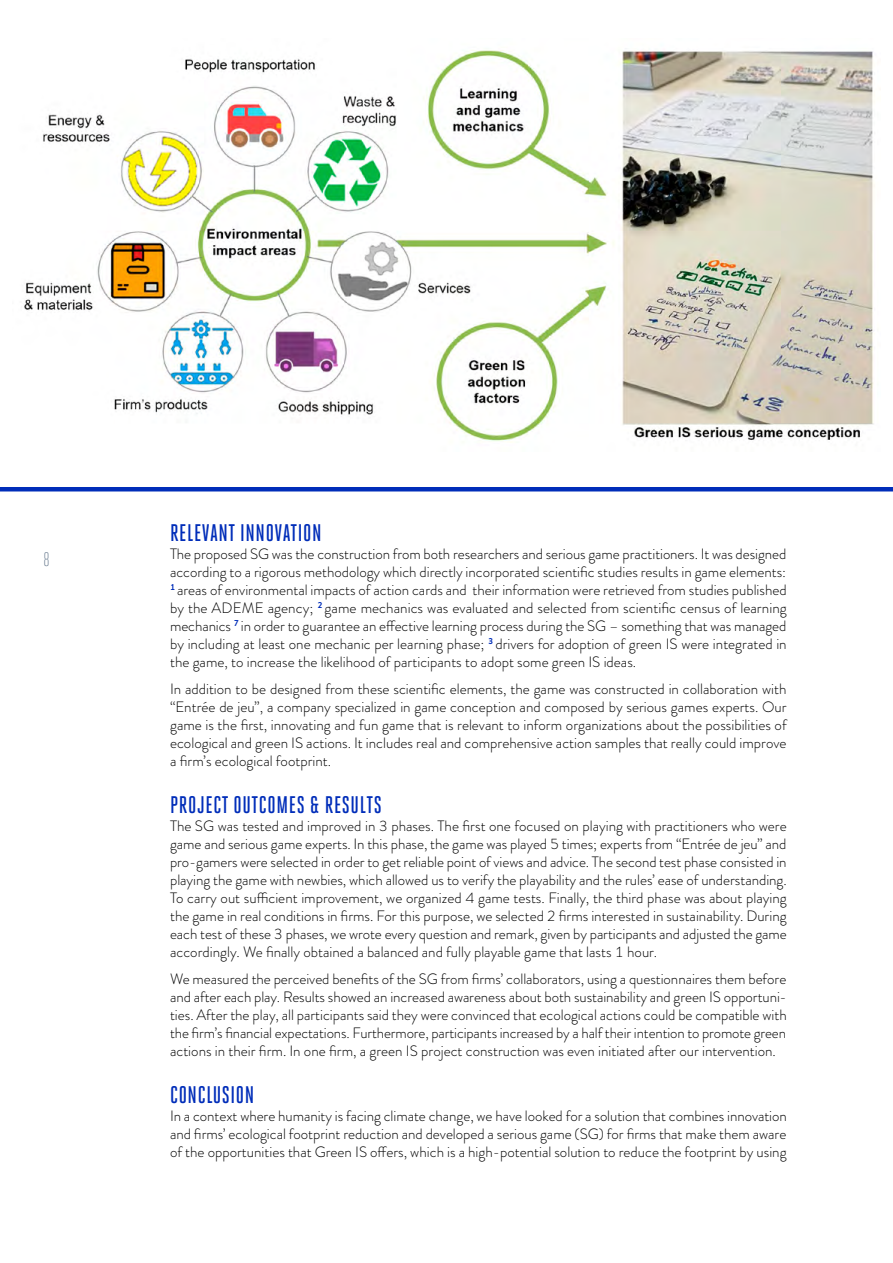
<style>
.page{position:relative;width:893px;height:1263px;background:#fff}
.page>*{position:absolute;margin:0;border:0;box-sizing:border-box;transform-origin:0 0}
.t1{font:500 24px "Heroic Condensed";letter-spacing:.025em;color:#002db9}
.t2{font:300 19.5px "Heroic Condensed";color:#677a8e}
.t3{font:300 15px/18px "Brandon Grotesque";color:#000;text-align:justify}
</style>
<div class="page">
<hr style="left:0;top:487px;width:893px;height:4px;background:#002db9">
<img style="left:24px;top:50px;width:851px;height:393px">
<h2 class="t2" style="left:43px;top:548px;width:8px">8</h2>
<h1 class="t1" style="left:170px;top:519px;width:153px">RELEVANT INNOVATION</h1>
<p class="t3" style="left:170px;top:545px;width:618px">The proposed SG was the construction from both researchers and serious game practitioners. It was designed according to a rigorous methodology which directly incorporated scientific studies results in game elements:<br><sup>1</sup> areas of environmental impacts of action cards and their information were retrieved from studies published by the ADEME agency; <sup>2</sup> game mechanics was evaluated and selected from scientific census of learning mechanics <sup>7</sup> in order to guarantee an effective learning process during the SG – something that was managed by including at least one mechanic per learning phase; <sup>3</sup> drivers for adoption of green IS were integrated in the game, to increase the likelihood of participants to adopt some green IS ideas.</p>
<p class="t3" style="left:170px;top:680px;width:618px">In addition to be designed from these scientific elements, the game was constructed in collaboration with “Entrée de jeu”, a company specialized in game conception and composed by serious games experts. Our game is the first, innovating and fun game that is relevant to inform organizations about the possibilities of ecological and green IS actions. It includes real and comprehensive action samples that really could improve a firm’s ecological footprint.</p>
<h1 class="t1" style="left:170px;top:791px;width:213px">PROJECT OUTCOMES &amp; RESULTS</h1>
<p class="t3" style="left:170px;top:816px;width:618px">The SG was tested and improved in 3 phases. The first one focused on playing with practitioners who were game and serious game experts. In this phase, the game was played 5 times; experts from “Entrée de jeu” and pro-gamers were selected in order to get reliable point of views and advice. The second test phase consisted in playing the game with newbies, which allowed us to verify the playability and the rules’ ease of understanding.<br>To carry out sufficient improvement, we organized 4 game tests. Finally, the third phase was about playing the game in real conditions in firms. For this purpose, we selected 2 firms interested in sustainability. During each test of these 3 phases, we wrote every question and remark, given by participants and adjusted the game accordingly. We finally obtained a balanced and fully playable game that lasts 1 hour.</p>
<p class="t3" style="left:170px;top:969px;width:618px">We measured the perceived benefits of the SG from firms’ collaborators, using a questionnaires them before and after each play. Results showed an increased awareness about both sustainability and green IS opportuni&shy;ties. After the play, all participants said they were convinced that ecological actions could be compatible with the firm’s financial expectations. Furthermore, participants increased by a half their intention to promote green actions in their firm. In one firm, a green IS project construction was even initiated after our intervention.</p>
<h1 class="t1" style="left:170px;top:1081px;width:86px">CONCLUSION</h1>
<p class="t3" style="left:170px;top:1106px;width:618px">In a context where humanity is facing climate change, we have looked for a solution that combines innovation and firms’ ecological footprint reduction and developed a serious game (SG) for firms that make them aware of the opportunities that Green IS offers, which is a high-potential solution to reduce the footprint by using</p>
</div>
